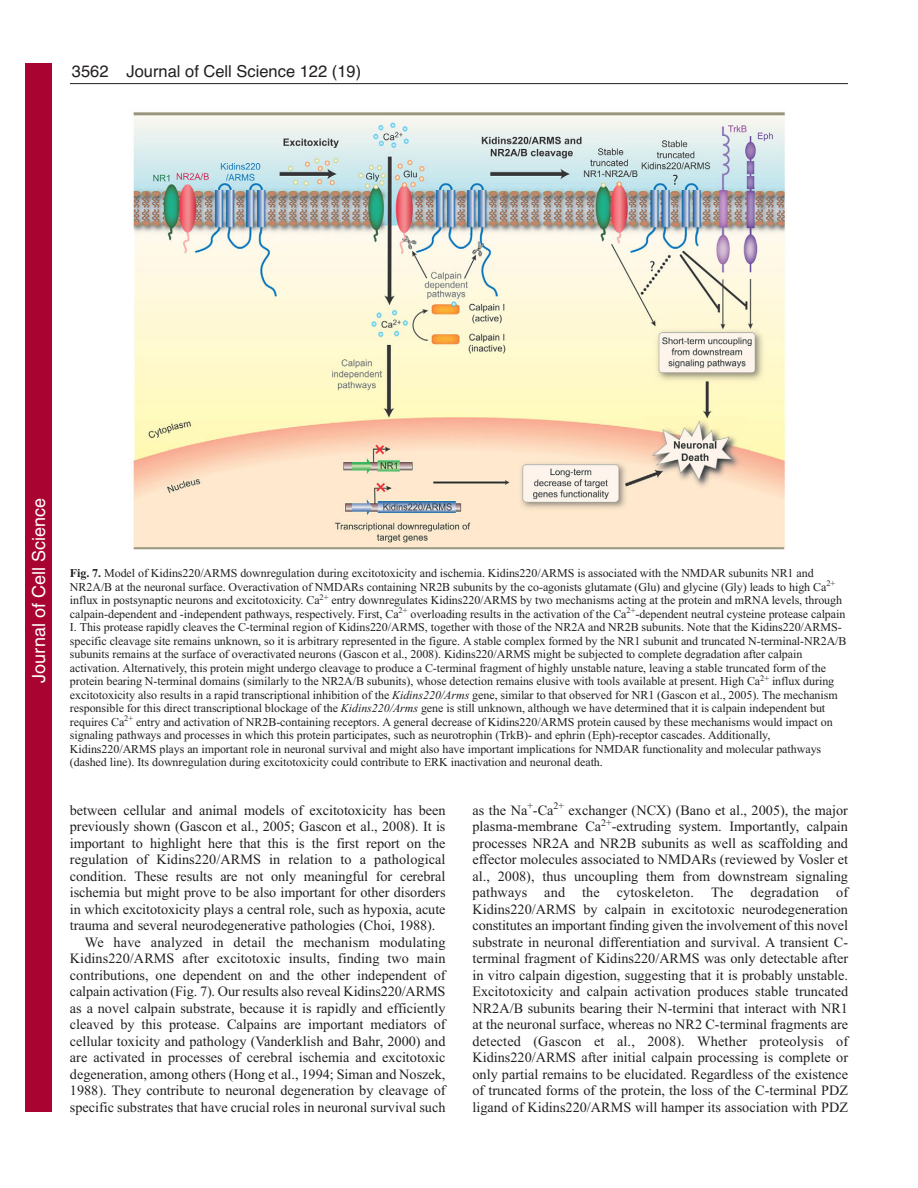
<style>
.page{position:relative;width:918px;height:1188px;background:#fff}
.page>*{position:absolute;margin:0;border:0;box-sizing:border-box;transform-origin:0 0}
.t1{font:18px "Helvetica";color:#fff}
.t2{font:16.5px "Helvetica";color:#231f20}
.t3{font:14.25px/16.5px "Times New Roman";color:#231f20;text-align:justify}
.t4{font:12px/13.5px "Times New Roman";letter-spacing:-.005em;color:#231f20}
.s1{font-weight:700}
.s2{font-style:italic}
</style>
<div class="page">
<hr style="left:70px;top:83px;width:778px;height:1px;background:#231f20">
<img style="left:133px;top:112px;width:653px;height:438px">
<div style="left:26px;top:64px;width:26px;height:1048px;background:#a90332"></div>
<p class="t2" style="left:72px;top:65px;width:38px">3562</p>
<p class="t2" style="left:127px;top:65px;width:236px">Journal of Cell Science 122 (19)</p>
<p class="t1" style="left:28px;top:683px;width:186px;rotate:-90deg">Journal of Cell Science</p>
<p class="t4" style="left:70px;top:568px;width:778px"><span class="s1">Fig. 7.</span> Model of Kidins220/ARMS downregulation during excitotoxicity and ischemia. Kidins220/ARMS is associated with the NMDAR subunits NR1 and NR2A/B at the neuronal surface. Overactivation of NMDARs containing NR2B subunits by the co-agonists glutamate (Glu) and glycine (Gly) leads to high Ca<sup>2+ </sup>influx in postsynaptic neurons and excitotoxicity. Ca<sup>2+</sup> entry downregulates Kidins220/ARMS by two mechanisms acting at the protein and mRNA levels, through calpain-dependent and -independent pathways, respectively. First, Ca<sup>2+</sup> overloading results in the activation of the Ca<sup>2+</sup>-dependent neutral cysteine protease calpain I. This protease rapidly cleaves the C-terminal region of Kidins220/ARMS, together with those of the NR2A and NR2B subunits. Note that the Kidins220/ARMS&shy;specific cleavage site remains unknown, so it is arbitrary represented in the figure. A stable complex formed by the NR1 subunit and truncated N-terminal-NR2A/B subunits remains at the surface of overactivated neurons (Gascon et al., 2008). Kidins220/ARMS might be subjected to complete degradation after calpain activation. Alternatively, this protein might undergo cleavage to produce a C-terminal fragment of highly unstable nature, leaving a stable truncated form of the protein bearing N-terminal domains (similarly to the NR2A/B subunits), whose detection remains elusive with tools available at present. High Ca<sup>2+</sup> influx during excitotoxicity also results in a rapid transcriptional inhibition of the <span class="s2">Kidins220/Arms</span> gene, similar to that observed for NR1 (Gascon et al., 2005). The mechanism responsible for this direct transcriptional blockage of the <span class="s2">Kidins220/Arms</span> gene is still unknown, although we have determined that it is calpain independent but requires Ca<sup>2+</sup> entry and activation of NR2B-containing receptors. A general decrease of Kidins220/ARMS protein caused by these mechanisms would impact on signaling pathways and processes in which this protein participates, such as neurotrophin (TrkB)- and ephrin (Eph)-receptor cascades. Additionally, Kidins220/ARMS plays an important role in neuronal survival and might also have important implications for NMDAR functionality and molecular pathways (dashed line). Its downregulation during excitotoxicity could contribute to ERK inactivation and neuronal death.</p>
<p class="t3" style="left:70px;top:803px;width:377px">between cellular and animal models of excitotoxicity has been</p>
<p class="t3" style="left:70px;top:819px;width:377px">previously shown (Gascon et al., 2005; Gascon et al., 2008). It is</p>
<p class="t3" style="left:70px;top:836px;width:377px">important to highlight here that this is the first report on the</p>
<p class="t3" style="left:70px;top:852px;width:377px">regulation of Kidins220/ARMS in relation to a pathological</p>
<p class="t3" style="left:70px;top:869px;width:377px">condition. These results are not only meaningful for cerebral</p>
<p class="t3" style="left:70px;top:885px;width:377px">ischemia but might prove to be also important for other disorders</p>
<p class="t3" style="left:70px;top:902px;width:377px">in which excitotoxicity plays a central role, such as hypoxia, acute</p>
<p class="t3" style="left:70px;top:918px;width:367px">trauma and several neurodegenerative pathologies (Choi, 1988).</p>
<p class="t3" style="left:85px;top:935px;width:362px">We have analyzed in detail the mechanism modulating</p>
<p class="t3" style="left:70px;top:951px;width:377px">Kidins220/ARMS after excitotoxic insults, finding two main</p>
<p class="t3" style="left:70px;top:968px;width:377px">contributions, one dependent on and the other independent of</p>
<p class="t3" style="left:70px;top:984px;width:377px">calpain activation (Fig. 7). Our results also reveal Kidins220/ARMS</p>
<p class="t3" style="left:70px;top:1001px;width:377px">as a novel calpain substrate, because it is rapidly and efficiently</p>
<p class="t3" style="left:70px;top:1017px;width:377px">cleaved by this protease. Calpains are important mediators of</p>
<p class="t3" style="left:70px;top:1034px;width:377px">cellular toxicity and pathology (Vanderklish and Bahr, 2000) and</p>
<p class="t3" style="left:70px;top:1050px;width:377px">are activated in processes of cerebral ischemia and excitotoxic</p>
<p class="t3" style="left:70px;top:1067px;width:377px">degeneration, among others (Hong et al., 1994; Siman and Noszek,</p>
<p class="t3" style="left:70px;top:1083px;width:377px">1988). They contribute to neuronal degeneration by cleavage of</p>
<p class="t3" style="left:70px;top:1100px;width:377px">specific substrates that have crucial roles in neuronal survival such</p>
<p class="t3" style="left:472px;top:803px;width:377px">as the Na<sup>+</sup>-Ca<sup>2+</sup> exchanger (NCX) (Bano et al., 2005), the major plasma-membrane Ca<sup>2+</sup>-extruding system. Importantly, calpain processes NR2A and NR2B subunits as well as scaffolding and effector molecules associated to NMDARs (reviewed by Vosler et al., 2008), thus uncoupling them from downstream signaling pathways and the cytoskeleton. The degradation of Kidins220/ARMS by calpain in excitotoxic neurodegeneration constitutes an important finding given the involvement of this novel substrate in neuronal differentiation and survival. A transient C&shy;terminal fragment of Kidins220/ARMS was only detectable after in vitro calpain digestion, suggesting that it is probably unstable.<br>Excitotoxicity and calpain activation produces stable truncated NR2A/B subunits bearing their N-termini that interact with NR1 at the neuronal surface, whereas no NR2 C-terminal fragments are detected (Gascon et al., 2008). Whether proteolysis of Kidins220/ARMS after initial calpain processing is complete or only partial remains to be elucidated. Regardless of the existence of truncated forms of the protein, the loss of the C-terminal PDZ ligand of Kidins220/ARMS will hamper its association with PDZ</p>
</div>
